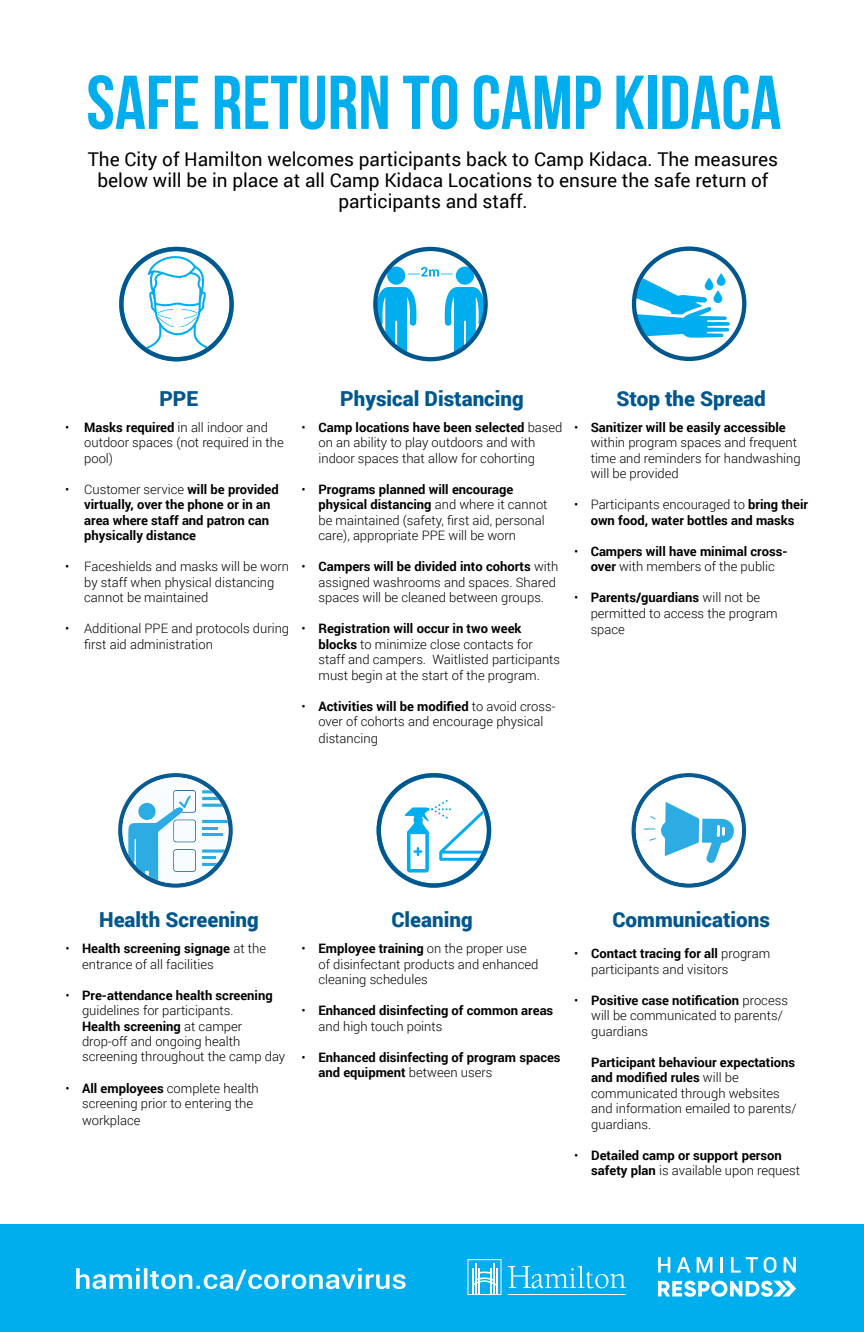
<style>
.page{position:relative;width:864px;height:1332px;background:#fff}
.page>*{position:absolute;margin:0;border:0;box-sizing:border-box;transform-origin:0 0}
.t1{font:76.05px "Bebas Neue";color:#00aded}
.t2{font:900 20.65px "Roboto";color:#00578e}
.t3{font:19px/21px "Roboto";color:#000;text-align:center}
.t4{font:300 13px/15.5px "Roboto";color:#000}
.t5{font:700 13px/15.5px "Roboto";color:#000}
.s1{font-weight:700}
.s2{font-weight:300}
</style>
<div class="page">
<div style="left:0;top:1224px;width:864px;height:108px;background:#00aded"></div>
<svg style="left:76px;top:1268px;width:330px;height:22px"></svg>
<svg style="left:468px;top:1259px;width:34px;height:36px"></svg>
<hr style="left:509px;top:1294px;width:117px;height:1px;background:#fff">
<svg style="left:508px;top:1266px;width:118px;height:22px"></svg>
<svg style="left:658px;top:1257px;width:12px;height:16px"></svg>
<svg style="left:677px;top:1257px;width:13px;height:16px"></svg>
<svg style="left:697px;top:1257px;width:15px;height:16px"></svg>
<hr style="left:720px;top:1257px;width:3px;height:16px;background:#fff">
<svg style="left:731px;top:1257px;width:27px;height:16px"></svg>
<svg style="left:764px;top:1257px;width:12px;height:16px"></svg>
<svg style="left:784px;top:1257px;width:12px;height:16px"></svg>
<svg style="left:658px;top:1281px;width:138px;height:16px"></svg>
<svg style="left:373px;top:247px;width:115px;height:114px"></svg>
<svg style="left:632px;top:246px;width:114px;height:115px"></svg>
<svg style="left:118px;top:773px;width:115px;height:115px"></svg>
<svg style="left:631px;top:773px;width:115px;height:115px"></svg>
<svg style="left:119px;top:247px;width:115px;height:114px"></svg>
<svg style="left:377px;top:773px;width:114px;height:115px"></svg>
<h1 class="t1" style="left:86px;top:61px;width:697px">SAFE RETURN TO CAMP KIDACA</h1>
<h3 class="t3" style="left:88px;top:148px;width:692px">The City of Hamilton welcomes participants back to Camp Kidaca. The measures below will be in place at all Camp Kidaca Locations to ensure the safe return of participants and staff.</h3>
<h2 class="t2" style="left:159px;top:384px;width:40px">PPE</h2>
<p class="t4" style="left:84px;top:419px;width:201px;text-indent:-19px">• <span class="s1">Masks required</span> in all indoor and outdoor spaces (not required in the pool)</p>
<p class="t5" style="left:84px;top:481px;width:196px;text-indent:-19px"><span class="s2">• Customer service</span> will be provided virtually, over the phone or in an area where staff and patron can physically distance</p>
<p class="t4" style="left:84px;top:558px;width:206px;text-indent:-19px">• Faceshields and masks will be worn by staff when physical distancing cannot be maintained</p>
<p class="t4" style="left:84px;top:620px;width:206px;text-indent:-19px">• Additional PPE and protocols during first aid administration</p>
<h2 class="t2" style="left:340px;top:384px;width:185px">Physical Distancing</h2>
<p class="t4" style="left:319px;top:419px;width:245px;text-indent:-17px">• <span class="s1">Camp locations have been selected</span> based on an ability to play outdoors and with indoor spaces that allow for cohorting</p>
<p class="t4" style="left:319px;top:481px;width:231px;text-indent:-17px">• <span class="s1">Programs planned will encourage physical distancing</span> and where it cannot be maintained (safety, first aid, personal care), appropriate PPE will be worn</p>
<p class="t4" style="left:319px;top:558px;width:241px;text-indent:-17px">• <span class="s1">Campers will be divided into cohorts</span> with assigned washrooms and spaces. Shared spaces will be cleaned between groups.</p>
<p class="t4" style="left:319px;top:620px;width:243px;text-indent:-17px">• <span class="s1">Registration will occur in two week blocks</span> to minimize close contacts for staff and campers. Waitlisted participants must begin at the start of the program.</p>
<p class="t4" style="left:302px;top:698px;width:255px;text-align:center">• <span class="s1">Activities will be modified</span> to avoid cross&shy;over of cohorts and encourage physical</p>
<p class="t4" style="left:319px;top:730px;width:61px">distancing</p>
<h2 class="t2" style="left:617px;top:384px;width:151px">Stop the Spread</h2>
<p class="t4" style="left:591px;top:419px;width:212px;text-indent:-16px">• <span class="s1">Sanitizer will be easily accessible </span>within program spaces and frequent time and reminders for handwashing will be provided</p>
<p class="t5" style="left:574px;top:496px;width:235px;text-align:center"><span class="s2">• Participants encouraged to</span> bring their own food, water bottles and masks</p>
<p class="t5" style="left:574px;top:543px;width:215px;text-align:center"><span class="s2">•</span> Campers will have minimal cross&shy;over <span class="s2">with members of the public</span></p>
<p class="t4" style="left:591px;top:589px;width:189px;text-indent:-16px">• <span class="s1">Parents/guardians</span> will not be permitted to access the program</p>
<p class="t4" style="left:591px;top:622px;width:36px">space</p>
<h2 class="t2" style="left:99px;top:905px;width:161px">Health Screening</h2>
<p class="t4" style="left:82px;top:940px;width:186px;text-indent:-16px">• <span class="s1">Health screening signage</span> at the entrance of all facilities</p>
<p class="t4" style="left:82px;top:987px;width:205px;text-indent:-16px">• <span class="s1">Pre-attendance health screening </span>guidelines for participants.<br><span class="s1">Health screening</span> at camper drop-off and ongoing health screening throughout the camp day</p>
<p class="t4" style="left:82px;top:1080px;width:178px;text-indent:-16px">• <span class="s1">All employees</span> complete health screening prior to entering the</p>
<p class="t4" style="left:82px;top:1112px;width:60px">workplace</p>
<h2 class="t2" style="left:391px;top:905px;width:83px">Cleaning</h2>
<p class="t4" style="left:319px;top:940px;width:222px;text-indent:-17px">• <span class="s1">Employee training</span> on the proper use of disinfectant products and enhanced cleaning schedules</p>
<p class="t5" style="left:319px;top:1002px;width:236px;text-indent:-17px"><span class="s2">•</span> Enhanced disinfecting of common areas <span class="s2">and high touch points</span></p>
<p class="t5" style="left:319px;top:1049px;width:244px;text-indent:-17px"><span class="s2">•</span> Enhanced disinfecting of program spaces and equipment <span class="s2">between users</span></p>
<h2 class="t2" style="left:612px;top:905px;width:159px">Communications</h2>
<p class="t4" style="left:591px;top:946px;width:181px;text-indent:-17px">• <span class="s1">Contact tracing for all</span> program participants and visitors</p>
<p class="t4" style="left:591px;top:992px;width:198px;text-indent:-17px">• <span class="s1">Positive case notification</span> process will be communicated to parents/ guardians</p>
<p class="t4" style="left:591px;top:1054px;width:207px"><span class="s1">Participant behaviour expectations and modified rules</span> will be communicated through websites and information emailed to parents/ guardians.</p>
<p class="t5" style="left:591px;top:1147px;width:210px;text-indent:-17px"><span class="s2">•</span> Detailed camp or support person safety plan <span class="s2">is available upon request</span></p>
</div>
